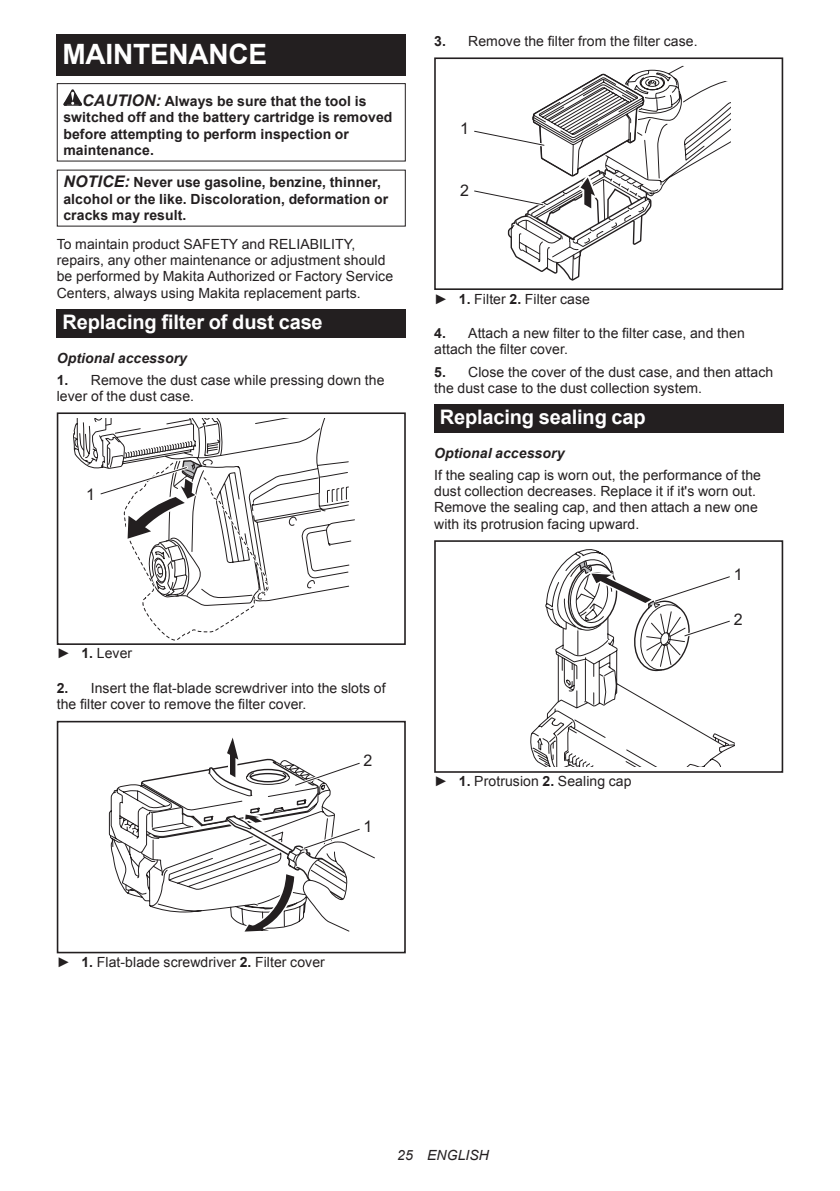
<style>
.page{position:relative;width:840px;height:1191px;background:#fff}
.page>*{position:absolute;margin:0;border:0;box-sizing:border-box;transform-origin:0 0}
.t1{font:700 28px "Arial";letter-spacing:-.01em;color:#fff}
.t2{font:700 20px "Arial";letter-spacing:-.01em;color:#fff}
.t3{font:16px "Arial";color:#231f20}
.t4{font:14px/16.4px "Arial";letter-spacing:.005em;color:#231f20}
.t5{font:700 14px/16.4px "Arial";letter-spacing:.005em;color:#231f20}
.t6{font:italic 700 14px "Arial";letter-spacing:.005em;color:#231f20}
.t7{font:italic 14px "Arial";letter-spacing:.005em;color:#231f20}
.s1{font-style:italic;font-size:16px}
.s2{font-weight:700}
</style>
<div class="page">
<div style="left:57px;top:34px;width:348px;height:41px;background:#231f20"></div>
<svg style="left:63px;top:89px;width:19px;height:17px"></svg>
<div style="left:57px;top:83px;width:348px;height:79px;border:1px solid #231f20"></div>
<div style="left:57px;top:309px;width:348px;height:29px;background:#231f20"></div>
<div style="left:57px;top:412px;width:348px;height:233px;border:2px solid #231f20"></div>
<svg style="left:74px;top:418px;width:275px;height:225px"></svg>
<div style="left:57px;top:721px;width:348px;height:232px;border:2px solid #231f20"></div>
<svg style="left:109px;top:737px;width:266px;height:195px"></svg>
<div style="left:434px;top:57px;width:348px;height:233px;border:2px solid #231f20"></div>
<svg style="left:470px;top:65px;width:260px;height:225px"></svg>
<div style="left:434px;top:404px;width:348px;height:29px;background:#231f20"></div>
<div style="left:434px;top:540px;width:348px;height:233px;border:2px solid #231f20"></div>
<svg style="left:530px;top:549px;width:202px;height:217px"></svg>
<h1 class="t1" style="left:62px;top:35px;width:206px">MAINTENANCE</h1>
<p class="t5" style="left:63px;top:93px;width:330px;text-indent:19px"><span class="s1">CAUTION:</span> Always be sure that the tool is switched off and the battery cartridge is removed before attempting to perform inspection or maintenance.</p>
<p class="t5" style="left:63px;top:174px;width:326px"><span class="s1">NOTICE:</span> Never use gasoline, benzine, thinner, alcohol or the like. Discoloration, deformation or cracks may result.</p>
<p class="t4" style="left:57px;top:236px;width:338px">To maintain product SAFETY and RELIABILITY, repairs, any other maintenance or adjustment should be performed by Makita Authorized or Factory Service Centers, always using Makita replacement parts.</p>
<h2 class="t2" style="left:62px;top:309px;width:262px">Replacing filter of dust case</h2>
<p class="t6" style="left:57px;top:348px;width:132px">Optional accessory</p>
<p class="t4" style="left:57px;top:372px;width:329px"><span class="s2">1.</span> Remove the dust case while pressing down the lever of the dust case.</p>
<p class="t3" style="left:86px;top:484px;width:10px">1</p>
<p class="t4" style="left:57px;top:645px;width:77px">► <span class="s2">1.</span> Lever</p>
<p class="t4" style="left:57px;top:680px;width:330px"><span class="s2">2.</span> Insert the flat-blade screwdriver into the slots of the filter cover to remove the filter cover.</p>
<p class="t3" style="left:363px;top:750px;width:10px">2</p>
<p class="t3" style="left:363px;top:816px;width:10px">1</p>
<p class="t4" style="left:434px;top:33px;width:265px"><span class="s2">3.</span> Remove the filter from the filter case.</p>
<p class="t3" style="left:460px;top:118px;width:10px">1</p>
<p class="t3" style="left:460px;top:179px;width:10px">2</p>
<p class="t4" style="left:434px;top:290px;width:157px">► <span class="s2">1.</span> Filter <span class="s2">2.</span> Filter case</p>
<p class="t4" style="left:434px;top:325px;width:312px"><span class="s2">4.</span> Attach a new filter to the filter case, and then attach the filter cover.</p>
<p class="t4" style="left:434px;top:363px;width:340px"><span class="s2">5.</span> Close the cover of the dust case, and then attach the dust case to the dust collection system.</p>
<h2 class="t2" style="left:439px;top:404px;width:207px">Replacing sealing cap</h2>
<p class="t6" style="left:434px;top:443px;width:132px">Optional accessory</p>
<p class="t4" style="left:434px;top:467px;width:328px">If the sealing cap is worn out, the performance of the dust collection decreases. Replace it if it's worn out.<br>Remove the sealing cap, and then attach a new one with its protrusion facing upward.</p>
<p class="t3" style="left:733px;top:564px;width:10px">1</p>
<p class="t3" style="left:733px;top:609px;width:10px">2</p>
<p class="t4" style="left:434px;top:773px;width:199px">► <span class="s2">1.</span> Protrusion <span class="s2">2.</span> Sealing cap</p>
<p class="t4" style="left:57px;top:954px;width:269px">► <span class="s2">1.</span> Flat-blade screwdriver <span class="s2">2.</span> Filter cover</p>
<p class="t7" style="left:397px;top:1146px;width:93px">25 ENGLISH</p>
</div>
